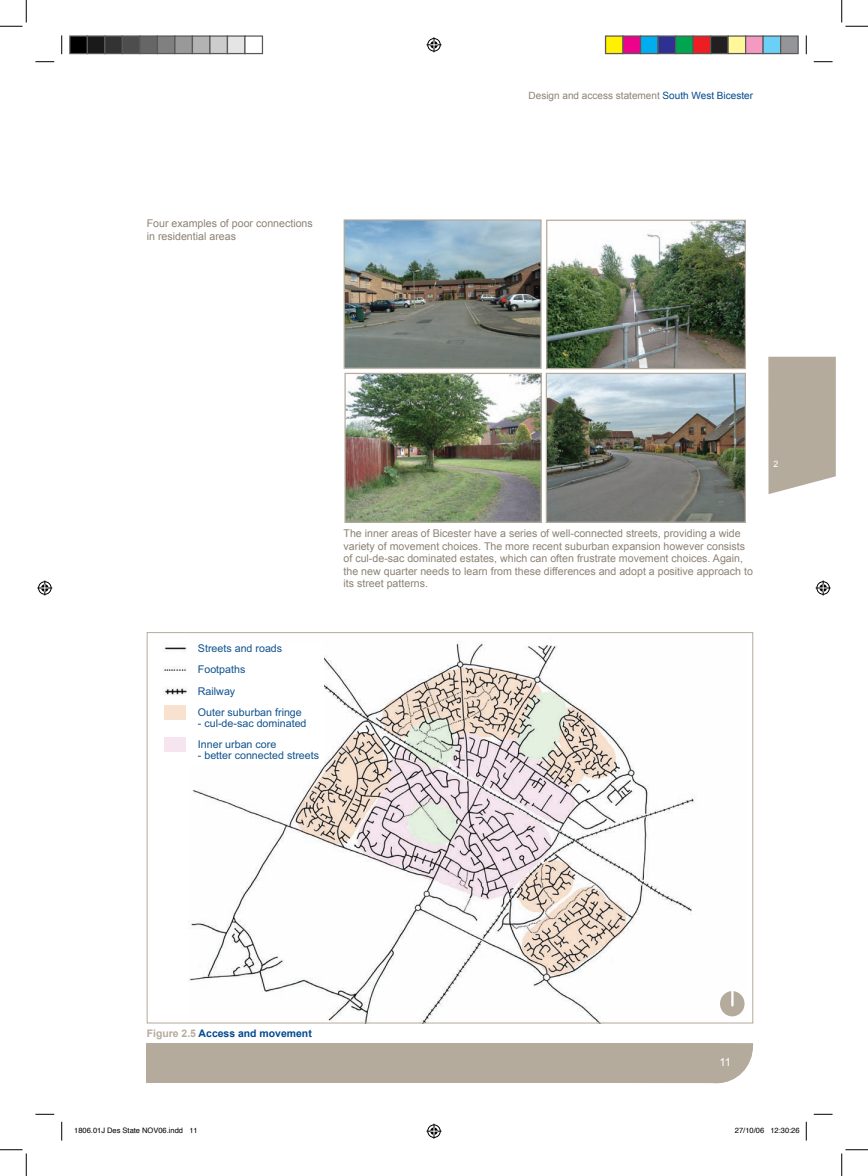
<style>
.page{position:relative;width:868px;height:1176px;background:#fff}
.page>*{position:absolute;margin:0;border:0;box-sizing:border-box;transform-origin:0 0}
.t1{font:11.25px "Arial";color:#fff}
.t2{font:10.62px/12.5px "Arial";color:#8c8274}
.t3{font:10.62px/21.4px "Arial";color:#0f528e}
.t4{font:700 10.38px "Arial";color:#01498e}
.t5{font:10px "Arial";color:#8c8274}
.t6{font:8.75px "Arial";color:#fff}
.t7{font:7.5px "Helvetica";color:#000}
.s1{color:#01498e}
.s2{color:#b4ab9d}
</style>
<div class="page">
<svg style="left:611px;top:1043px;width:142px;height:41px;background:#b9b1a4"></svg>
<div style="left:147px;top:1043px;width:464px;height:40px;background:#b4ab9d"></div>
<svg style="left:768px;top:357px;width:67px;height:137px;background:#b9b0a3"></svg>
<img style="left:188px;top:641px;width:557px;height:380px">
<div style="left:162px;top:643px;width:161px;height:123px;background:#fff"></div>
<img style="left:163px;top:647px;width:24px;height:5px">
<img style="left:163px;top:667px;width:23px;height:4px">
<img style="left:163px;top:688px;width:24px;height:8px">
<div style="left:164px;top:705px;width:22px;height:14px;background:#f8e2cf"></div>
<div style="left:164px;top:738px;width:22px;height:14px;background:#f6e5ef"></div>
<img style="left:345px;top:221px;width:194px;height:146px">
<div style="left:343px;top:219px;width:198px;height:150px;border:1px solid #b4ab9d"></div>
<img style="left:346px;top:375px;width:194px;height:146px">
<div style="left:344px;top:373px;width:198px;height:150px;border:1px solid #b4ab9d"></div>
<img style="left:548px;top:222px;width:196px;height:145px">
<div style="left:546px;top:220px;width:200px;height:149px;border:1px solid #b4ab9d"></div>
<img style="left:547px;top:375px;width:197px;height:146px">
<div style="left:545px;top:373px;width:201px;height:150px;border:1px solid #b4ab9d"></div>
<div style="left:720px;top:991px;width:24px;height:25px;background:#b4ab9d;border-radius:50%"></div>
<svg style="left:731px;top:991px;width:2px;height:14px"></svg>
<svg style="left:35px;top:61px;width:19px;height:1px"></svg>
<svg style="left:813px;top:61px;width:19px;height:1px"></svg>
<svg style="left:35px;top:1113px;width:19px;height:2px"></svg>
<svg style="left:813px;top:1113px;width:19px;height:2px"></svg>
<svg style="left:61px;top:35px;width:1px;height:19px"></svg>
<svg style="left:61px;top:1122px;width:1px;height:18px"></svg>
<svg style="left:805px;top:35px;width:2px;height:19px"></svg>
<svg style="left:805px;top:1122px;width:2px;height:18px"></svg>
<svg style="left:0;top:0;width:27px;height:27px"></svg>
<svg style="left:0;top:1149px;width:27px;height:27px"></svg>
<svg style="left:841px;top:0;width:26px;height:27px"></svg>
<svg style="left:841px;top:1149px;width:26px;height:27px"></svg>
<svg style="left:426px;top:37px;width:15px;height:15px"></svg>
<svg style="left:426px;top:1123px;width:15px;height:15px"></svg>
<svg style="left:37px;top:580px;width:15px;height:15px"></svg>
<svg style="left:815px;top:580px;width:15px;height:15px"></svg>
<div style="left:70px;top:36px;width:17px;height:18px;background:#000"></div>
<div style="left:69px;top:35px;width:19px;height:19px;border:1px solid #595959"></div>
<div style="left:87px;top:36px;width:18px;height:18px;background:#1a1a1a"></div>
<div style="left:87px;top:35px;width:18px;height:19px;border:1px solid #595959"></div>
<div style="left:105px;top:36px;width:17px;height:18px;background:#333"></div>
<div style="left:104px;top:35px;width:19px;height:19px;border:1px solid #595959"></div>
<div style="left:122px;top:36px;width:18px;height:18px;background:#4d4d4d"></div>
<div style="left:122px;top:35px;width:18px;height:19px;border:1px solid #595959"></div>
<div style="left:140px;top:36px;width:17px;height:18px;background:#666"></div>
<div style="left:139px;top:35px;width:19px;height:19px;border:1px solid #595959"></div>
<div style="left:157px;top:36px;width:18px;height:18px;background:#808080"></div>
<div style="left:157px;top:35px;width:18px;height:19px;border:1px solid #595959"></div>
<div style="left:175px;top:36px;width:17px;height:18px;background:#999"></div>
<div style="left:174px;top:35px;width:19px;height:19px;border:1px solid #595959"></div>
<div style="left:192px;top:36px;width:18px;height:18px;background:#b3b3b3"></div>
<div style="left:192px;top:35px;width:18px;height:19px;border:1px solid #595959"></div>
<div style="left:210px;top:36px;width:17px;height:18px;background:#ccc"></div>
<div style="left:209px;top:35px;width:19px;height:19px;border:1px solid #595959"></div>
<div style="left:227px;top:36px;width:18px;height:18px;background:#e5e5e5"></div>
<div style="left:227px;top:35px;width:18px;height:19px;border:1px solid #595959"></div>
<div style="left:244px;top:35px;width:19px;height:19px;border:1px solid #595959"></div>
<div style="left:605px;top:36px;width:18px;height:18px;background:#fff101"></div>
<div style="left:605px;top:35px;width:18px;height:19px;border:1px solid #595959"></div>
<div style="left:623px;top:36px;width:17px;height:18px;background:#ed028c"></div>
<div style="left:622px;top:35px;width:19px;height:19px;border:1px solid #595959"></div>
<div style="left:640px;top:36px;width:18px;height:18px;background:#00aeef"></div>
<div style="left:640px;top:35px;width:18px;height:19px;border:1px solid #595959"></div>
<div style="left:658px;top:36px;width:17px;height:18px;background:#2e3092"></div>
<div style="left:657px;top:35px;width:19px;height:19px;border:1px solid #595959"></div>
<div style="left:675px;top:36px;width:18px;height:18px;background:#00a54f"></div>
<div style="left:675px;top:35px;width:18px;height:19px;border:1px solid #595959"></div>
<div style="left:693px;top:36px;width:17px;height:18px;background:#ee1d23"></div>
<div style="left:692px;top:35px;width:19px;height:19px;border:1px solid #595959"></div>
<div style="left:710px;top:36px;width:18px;height:18px;background:#231f20"></div>
<div style="left:710px;top:35px;width:18px;height:19px;border:1px solid #595959"></div>
<div style="left:728px;top:36px;width:17px;height:18px;background:#fff79a"></div>
<div style="left:727px;top:35px;width:19px;height:19px;border:1px solid #595959"></div>
<div style="left:745px;top:36px;width:18px;height:18px;background:#f499c2"></div>
<div style="left:745px;top:35px;width:18px;height:19px;border:1px solid #595959"></div>
<div style="left:763px;top:36px;width:17px;height:18px;background:#6bcff6"></div>
<div style="left:762px;top:35px;width:19px;height:19px;border:1px solid #595959"></div>
<div style="left:780px;top:36px;width:18px;height:18px;background:#939598"></div>
<div style="left:780px;top:35px;width:18px;height:19px;border:1px solid #595959"></div>
<p class="t2" style="left:147px;top:217px;width:167px">Four examples of poor connections in residential areas</p>
<p class="t5" style="left:528px;top:90px;width:226px">Design and access statement <span class="s1">South West Bicester</span></p>
<p class="t6" style="left:773px;top:459px;width:6px">2</p>
<p class="t3" style="left:198px;top:638px;width:105px">Streets and roads<br>Footpaths<br>Railway<br>Outer suburban fringe</p>
<p class="t3" style="left:198px;top:712px;width:110px">- cul-de-sac dominated<br>Inner urban core</p>
<p class="t3" style="left:198px;top:744px;width:123px">- better connected streets</p>
<p class="t2" style="left:343px;top:527px;width:411px">The inner areas of Bicester have a series of well-connected streets, providing a wide variety of movement choices. The more recent suburban expansion however consists of cul-de-sac dominated estates, which can often frustrate movement choices. Again, the new quarter needs to learn from these differences and adopt a positive approach to its street patterns.</p>
<p class="t4" style="left:147px;top:1027px;width:166px"><span class="s2">Figure 2.5</span> Access and movement</p>
<p class="t1" style="left:719px;top:1055px;width:13px">11</p>
<p class="t7" style="left:74px;top:1124px;width:125px">1806.01J Des State NOV06.indd 11</p>
<p class="t7" style="left:735px;top:1124px;width:66px">27/10/06 12:30:26</p>
</div>
